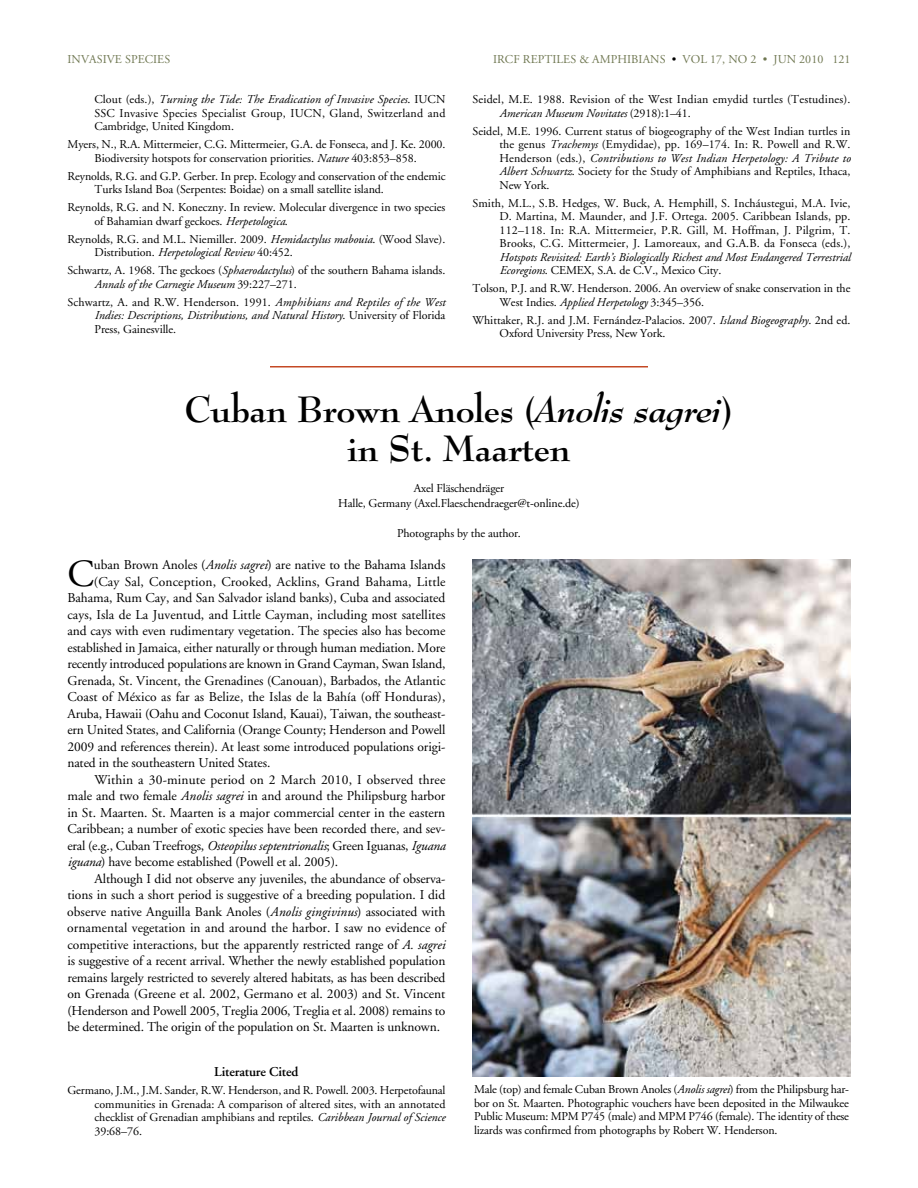
<style>
.page{position:relative;width:918px;height:1188px;background:#fff}
.page>*{position:absolute;margin:0;border:0;box-sizing:border-box;transform-origin:0 0}
.t1{font:38.4px "Adobe Garamond";color:#000}
.t2{font:700 36px/39px "Bernhard Modern BT";letter-spacing:-.015em;color:#000;text-align:center}
.t3{font:13.5px "Adobe Garamond";letter-spacing:-.005em;color:#000}
.t4{font:600 13.5px "Adobe Garamond";letter-spacing:-.01em;color:#000}
.t5{font:12px/13.5px "Adobe Garamond";letter-spacing:-.005em;color:#000}
.t6{font:12px/13.5px "Adobe Garamond";letter-spacing:.015em;color:#000}
.t7{font:italic 12px/13.5px "Adobe Garamond";letter-spacing:-.005em;color:#000;text-align:justify}
.t8{font:12px "Adobe Garamond";letter-spacing:.005em;color:#6f7751}
.s1{color:#000}
.s2{font-style:italic}
.s3{font-style:inherit}
.s4{font-style:normal}
</style>
<div class="page">
<hr style="left:270px;top:366px;width:378px;height:2px;background:#c44924">
<img style="left:472px;top:559px;width:378px;height:517px">
<p class="t8" style="left:67px;top:53px;width:104px">invasive species</p>
<p class="t8" style="left:493px;top:53px;width:359px">IRCF Reptiles &amp; Amphibians <span class="s1">•</span> Vol 17, No 2 • JUN 2010 121</p>
<p class="t6" style="left:94px;top:93px;width:353px">Clout (eds.), <span class="s2">Turning the Tide: The Eradication of Invasive Species</span>. IUCN<br>SS C Invasive Species Specialist Group, IUCN, Gland, Switzerland and<br>Cambridge, United Kingdom.</p>
<p class="t5" style="left:67px;top:138px;width:380px;text-align:center">Myers, N ., R.A. Mittermeier, C.G. Mittermeier, G.A. de Fonseca, and J. Ke. 2000.<br>Biodiversity hotspots for conservation priorities. <span class="s2">Nature</span> 403:853–858.</p>
<p class="t5" style="left:95px;top:170px;width:352px;text-indent:-27px">Reynolds, R.G. and G.P. Gerber. In prep. Ecology and conservation of the endemic<br>Turks Island B oa (Serpentes: B oidae) on a small satellite island<span class="s3">.</span></p>
<p class="t5" style="left:94px;top:201px;width:352px;text-indent:-27px">Reynolds, R.G. and N . Koneczny. In review. Molecular divergence in two species of B ahamian dwarf geckoes. <span class="s2">Herpetologica</span>.</p>
<p class="t5" style="left:94px;top:233px;width:352px;text-indent:-27px">Reynolds, R.G. and M .L. Niemiller. 2009. <span class="s2">Hemidactylus mabouia</span>. (Wood Slave).<br>Distribution. <span class="s2">Herpetological Review</span> 40:452.</p>
<p class="t5" style="left:94px;top:264px;width:353px;text-indent:-27px">Schwartz, A. 1968. The geckoes (<span class="s2">Sphaerodactylus</span>) of the southern B ahama islands.<br><span class="s2">Annals of the Carnegie Museum</span> 39:227–271.</p>
<p class="t7" style="left:94px;top:296px;width:353px;text-indent:-27px"><span class="s4">Schwartz, A. and R.W. H enderson. 1991.</span> Amphibians and Reptiles of the West Indies: Descriptions, Distributions, and Natural History<span class="s4">. University of Florida Press, Gainesville.</span></p>
<p class="t6" style="left:499px;top:93px;width:353px;text-indent:-27px">Seidel, M .E. 1988. Revision of the West Indian emydid turtles (Testudines).<br><span class="s2">American Museum Novitates</span> (2918):1–41.</p>
<p class="t5" style="left:499px;top:125px;width:353px;text-align:justify;text-indent:-27px">Seidel, M .E. 1996. Current status of biogeography of the West Indian turtles in the genus <span class="s2">Trachemys</span> (Emydidae), pp. 169–174. In: R. Powell and R.W.<br>Henderson (eds.), <span class="s2">Contributions to West Indian Herpetology: A Tribute to Albert Schwartz</span>. S ociety for the S tudy of Amphibians and Reptiles, Ithaca, New York.</p>
<p class="t5" style="left:499px;top:197px;width:353px;text-align:justify;text-indent:-27px">Smith, M .L., S .B. Hedges, W. B uck, A. Hemphill, S . Incháustegui, M .A. Ivie, D. Martina, M . Maunder, and J.F. Ortega. 2005. Caribbean Islands, pp.<br>112–118. In: R.A. Mittermeier, P .R. Gill, M . Hoffman, J. Pilgrim, T.<br>Brooks, C.G. Mittermeier, J. Lamoreaux, and G.A.B. da Fonseca (eds.),</p>
<p class="t7" style="left:500px;top:251px;width:352px">Hotspots Revisited: Earth’s Biologically Richest and Most Endangered Terrestrial<br>Ecoregions<span class="s4">. CEME</span></p>
<p class="t5" style="left:473px;top:262px;width:379px;line-height:18px;text-indent:111px">X, S .A. de C.V., Mexico City.<br>Tolson, P .J. and R.W. Henderson. 2006. An overview of snake conservation in the</p>
<p class="t5" style="left:473px;top:293px;width:379px;line-height:18px;text-indent:27px">West Indies. <span class="s2">Applied Herpetology</span> 3:345–356.<br>Whittaker, R.J. and J.M. Fernández-Palacios. 2007. <span class="s2">Island Biogeography</span>. 2nd ed.</p>
<p class="t5" style="left:500px;top:327px;width:167px">Oxford University Press, New York.</p>
<h2 class="t2" style="left:185px;top:389px;width:550px">Cuban Brown Anoles (<span class="s2">Anolis sagrei</span>) in S t. Maarten</h2>
<p class="t5" style="left:338px;top:481px;width:243px;line-height:15px;text-align:center">Axel Fläschendräger<br>Halle, Germany (Axel.Flaeschendraeger@t-online.de)</p>
<p class="t5" style="left:397px;top:527px;width:125px">Photographs by the author.</p>
<h1 class="t1" style="left:68px;top:553px;width:28px">C</h1>
<p class="t3" style="left:94px;top:558px;width:353px">uban B rown Anoles (<span class="s2">Anolis sagrei</span>) are native to the B ahama Islands</p>
<p class="t3" style="left:94px;top:574px;width:353px">(Cay S al, Conception, Crooked, Acklins, Grand B ahama, Little</p>
<p class="t3" style="left:68px;top:591px;width:379px">Bahama, Rum Cay, and S an S alvador island banks), Cuba and associated</p>
<p class="t3" style="left:67px;top:607px;width:379px">cays, Isla de La Juventud, and Little Cayman, including most satellites</p>
<p class="t3" style="left:67px;top:624px;width:379px">and cays with even rudimentary vegetation. The species also has become</p>
<p class="t3" style="left:67px;top:640px;width:379px">established in Jamaica, either naturally or through human mediation. More</p>
<p class="t3" style="left:67px;top:657px;width:379px">recently introduced populations are known in Grand Cayman, Swan Island,</p>
<p class="t3" style="left:67px;top:673px;width:379px">Grenada, S t. Vincent, the Grenadines (Canouan), B arbados, the Atlantic</p>
<p class="t3" style="left:67px;top:690px;width:379px">Coast of México as far as B elize, the Islas de la B ahía (off Honduras),</p>
<p class="t3" style="left:67px;top:706px;width:379px">Aruba, Hawaii (Oahu and Coconut Island, Kauai), Taiwan, the southeast-</p>
<p class="t3" style="left:67px;top:723px;width:380px">ern United S tates, and California (Orange County; Henderson and Powell</p>
<p class="t3" style="left:67px;top:739px;width:379px">2009 and references therein). At least some introduced populations origi-</p>
<p class="t3" style="left:67px;top:756px;width:205px">nated in the southeastern United S tates.</p>
<p class="t3" style="left:94px;top:772px;width:353px">Within a 30-minute period on 2 March 2010, I observed three</p>
<p class="t3" style="left:67px;top:789px;width:379px">male and two female <span class="s2">Anolis sagrei</span> in and around the Philipsburg harbor</p>
<p class="t3" style="left:67px;top:805px;width:379px">in S t. Maarten. S t. Maarten is a major commercial center in the eastern</p>
<p class="t3" style="left:67px;top:822px;width:380px">Caribbean; a number of exotic species have been recorded there, and sev-</p>
<p class="t3" style="left:67px;top:838px;width:380px">eral (e.g., Cuban Treefrogs, <span class="s2">Osteopilus septentrionalis</span>; Green Iguanas, <span class="s2">Iguana</span></p>
<p class="t3" style="left:67px;top:855px;width:272px"><span class="s2">iguana</span>) have become established (Powell et al. 2005).</p>
<p class="t3" style="left:94px;top:871px;width:352px">Although I did not observe any juveniles, the abundance of observa-</p>
<p class="t3" style="left:67px;top:888px;width:379px">tions in such a short period is suggestive of a breeding population. I did</p>
<p class="t3" style="left:67px;top:904px;width:379px">observe native Anguilla B ank Anoles (<span class="s2">Anolis gingivinus</span>) associated with</p>
<p class="t3" style="left:67px;top:921px;width:380px">ornamental vegetation in and around the harbor. I saw no evidence of</p>
<p class="t3" style="left:67px;top:937px;width:379px">competitive interactions, but the apparently restricted range of <span class="s2">A. sagrei</span></p>
<p class="t3" style="left:67px;top:954px;width:380px">is suggestive of a recent arrival. Whether the newly established population</p>
<p class="t3" style="left:67px;top:970px;width:380px">remains largely restricted to severely altered habitats, as has been described</p>
<p class="t3" style="left:67px;top:987px;width:379px">on Grenada (Greene et al. 2002, Germano et al. 2003) and St. Vincent</p>
<p class="t3" style="left:67px;top:1003px;width:379px">(Henderson and Powell 2005, Treglia 2006, Treglia et al. 2008) remains to</p>
<p class="t3" style="left:67px;top:1020px;width:374px">be determined. The origin of the population on S t. Maarten is unknown.</p>
<p class="t4" style="left:214px;top:1064px;width:86px">Literature Cited</p>
<p class="t5" style="left:94px;top:1084px;width:353px;text-align:justify;text-indent:-27px">Germano, J.M., J.M. S ander, R.W. Henderson, and R. Powell. 2003. Herpetofaunal communities in Grenada: A comparison of altered sites, with an annotated checklist of Grenadian amphibians and reptiles. <span class="s2">Caribbean Journal of Science </span>39:68–76.</p>
<p class="t5" style="left:474px;top:1083px;width:377px;text-align:justify">Male (top) and female Cuban B rown Anoles (<span class="s2">Anolis sagrei</span>) from the Philipsburg har&shy;bor on S t. Maarten. Photographic vouchers have been deposited in the Milwaukee Public Museum: MPMP</p>
<p class="t5" style="left:474px;top:1110px;width:377px;text-indent:221px">746 (female). The identity of these lizards was confirmed from photographs by Robert W. Henderson.</p>
<p class="t5" style="left:588px;top:1110px;width:76px">745 (male) and MPMP</p>
</div>
